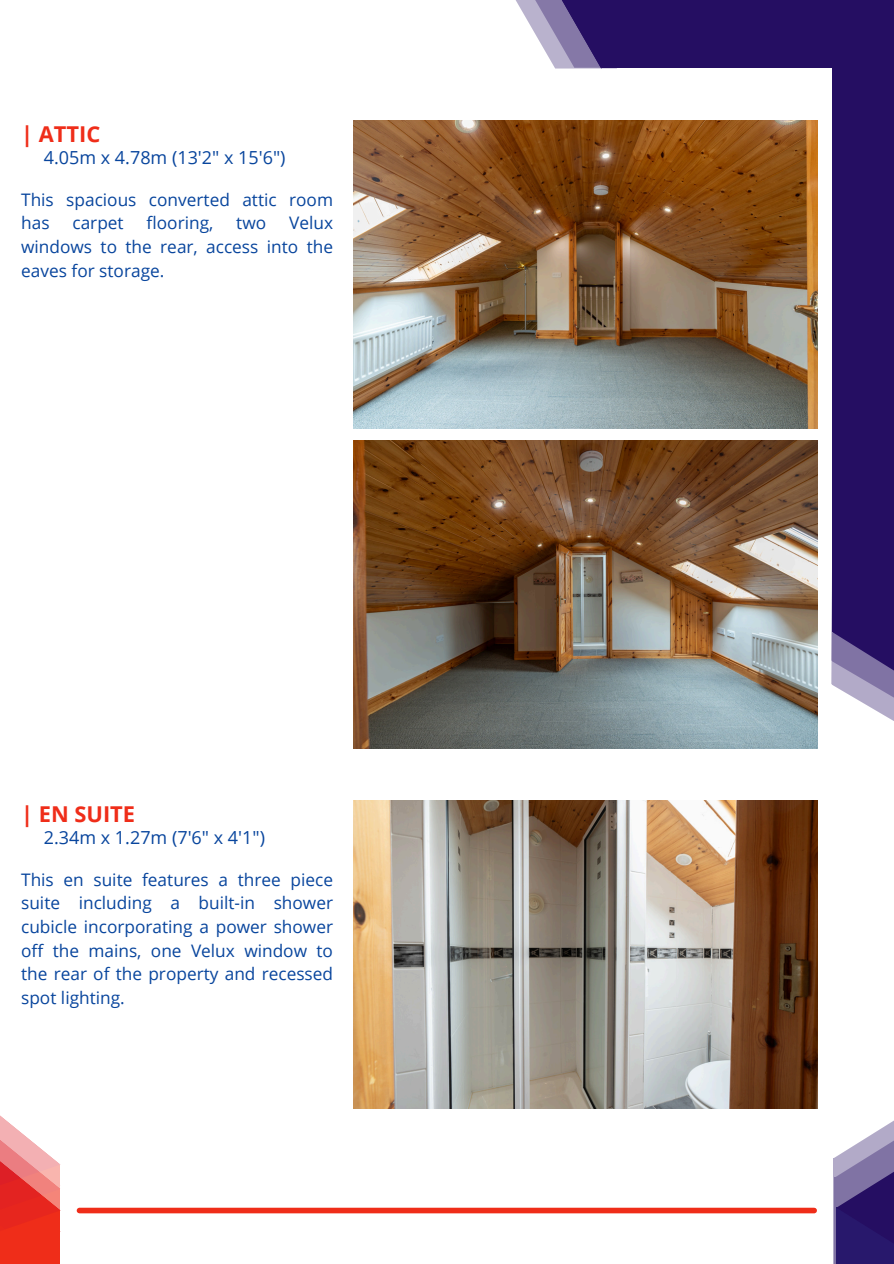
<style>
.page{position:relative;width:894px;height:1264px;background:#fff}
.page>*{position:absolute;margin:0;border:0;box-sizing:border-box;transform-origin:0 0}
.t1{font:700 21.9px "Open Sans";color:#ef2d19}
.t2{font:18px "Open Sans";color:#08459d}
.t3{font:17.25px/23.7px "Open Sans";color:#08459d;text-align:justify}
</style>
<div class="page">
<svg style="left:515px;top:0;width:13px;height:21px"></svg>
<svg style="left:528px;top:0;width:27px;height:68px;fill:#b9b2cd"></svg>
<div style="left:602px;top:0;width:291px;height:68px;background:#250e62"></div>
<svg style="left:831px;top:585px;width:62px;height:136px"></svg>
<div style="left:832px;top:0;width:61px;height:631px;background:#250e62"></div>
<svg style="left:832px;top:631px;width:61px;height:60px;background:#6c5d95"></svg>
<svg style="left:555px;top:0;width:62px;height:69px"></svg>
<div style="left:833px;top:1177px;width:60px;height:86px;background:#28186c"></div>
<svg style="left:833px;top:1121px;width:60px;height:139px"></svg>
<svg style="left:0;top:1115px;width:61px;height:148px"></svg>
<div style="left:79px;top:1207px;width:735px;height:6px;background:#ef2d19"></div>
<img style="left:354px;top:120px;width:462px;height:308px">
<img style="left:354px;top:800px;width:462px;height:308px">
<img style="left:354px;top:441px;width:462px;height:307px">
<p class="t1" style="left:21px;top:118px;width:81px">| ATTIC</p>
<p class="t2" style="left:44px;top:145px;width:243px">4.05m x 4.78m (13'2" x 15'6")</p>
<p class="t3" style="left:21px;top:187px;width:313px">This spacious converted attic room has</p>
<p class="t3" style="left:72px;top:211px;width:53px">carpet</p>
<p class="t3" style="left:146px;top:211px;width:68px">flooring,</p>
<p class="t3" style="left:236px;top:211px;width:31px">two</p>
<p class="t3" style="left:21px;top:211px;width:313px;text-indent:268px">Velux windows to the rear, access into the eaves for storage.</p>
<p class="t1" style="left:21px;top:798px;width:115px">| EN SUITE</p>
<h1 class="t2" style="left:44px;top:824px;width:223px">2.34m x 1.27m (7'6" x 4'1")</h1>
<p class="t3" style="left:21px;top:867px;width:313px">This en suite features a three piece suite including a built-in shower cubicle incorporating a power shower off the mains, one Velux window to the rear of the property and recessed spot lighting.</p>
</div>
